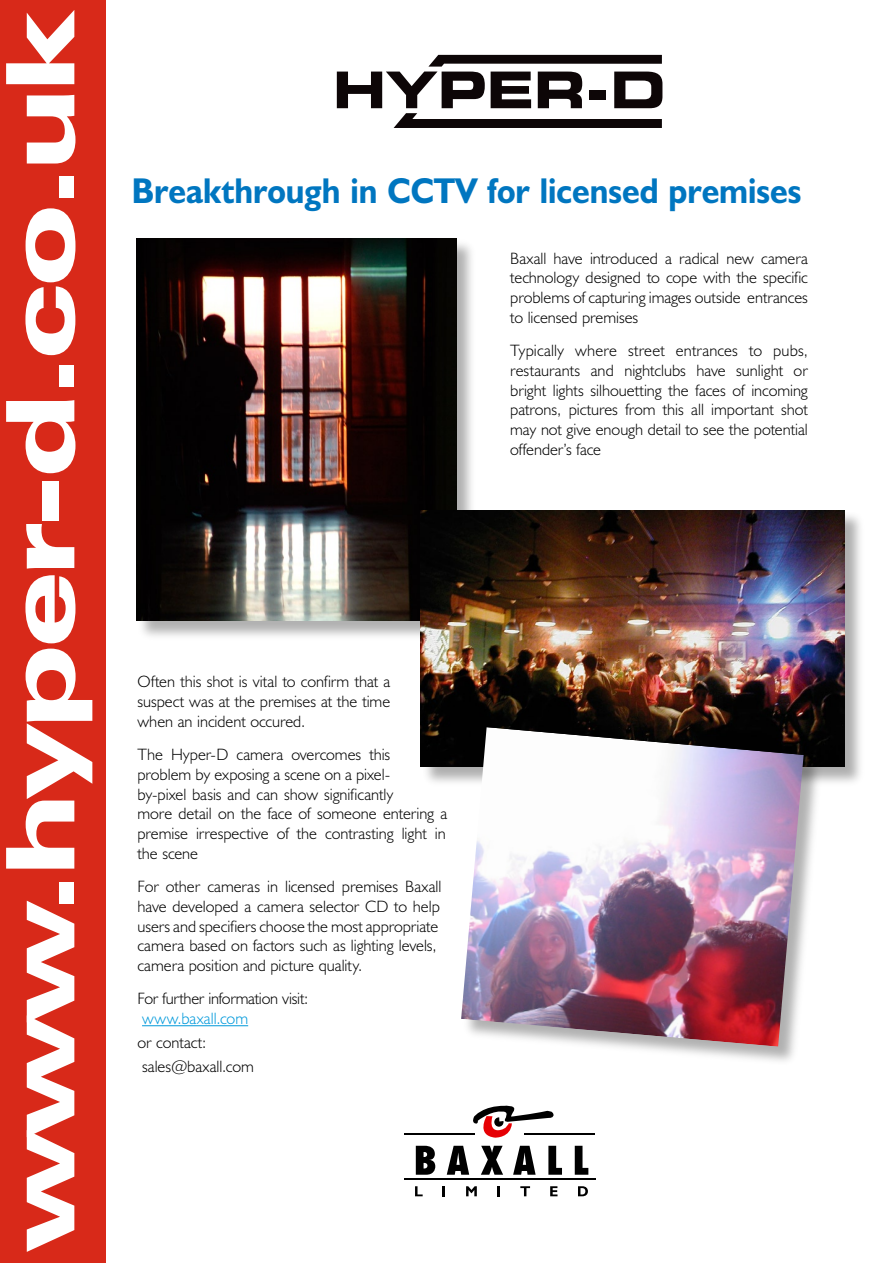
<style>
.page{position:relative;width:893px;height:1263px;background:#fff}
.page>*{position:absolute;margin:0;border:0;box-sizing:border-box;transform-origin:0 0}
.t1{font:900 expanded 94.8px "Zurich BT";letter-spacing:-.03em;color:#fff;scale:1.15 1}
.t2{font:700 36px "Humanist 521 BT";color:#0076c0;scale:.92 1}
.t3{font:300 16.5px/20px "Humanist 521 BT";color:#000;text-align:justify}
.t4{font:300 16.5px "Humanist 521 BT";color:#0099db}
</style>
<div class="page">
<svg style="left:473px;top:1105px;width:81px;height:33px"></svg>
<svg style="left:416px;top:1146px;width:19px;height:29px"></svg>
<svg style="left:447px;top:1146px;width:22px;height:29px"></svg>
<svg style="left:481px;top:1146px;width:22px;height:29px"></svg>
<svg style="left:513px;top:1146px;width:23px;height:29px"></svg>
<svg style="left:548px;top:1146px;width:14px;height:29px"></svg>
<svg style="left:575px;top:1146px;width:13px;height:29px"></svg>
<hr style="left:404px;top:1178px;width:191px;height:2px;background:#000">
<hr style="left:404px;top:1133px;width:71px;height:2px;background:#000">
<hr style="left:524px;top:1133px;width:71px;height:2px;background:#000">
<svg style="left:415px;top:1186px;width:8px;height:10px"></svg>
<svg style="left:443px;top:1186px;width:2px;height:10px"></svg>
<svg style="left:466px;top:1186px;width:11px;height:10px"></svg>
<svg style="left:498px;top:1186px;width:2px;height:10px"></svg>
<svg style="left:520px;top:1186px;width:10px;height:10px"></svg>
<svg style="left:550px;top:1186px;width:7px;height:10px"></svg>
<svg style="left:578px;top:1186px;width:10px;height:10px"></svg>
<svg style="left:337px;top:55px;width:325px;height:73px"></svg>
<div style="left:0;top:0;width:106px;height:1263px;background:#d82919"></div>
<div style="left:137px;top:239px;width:341px;height:404px;background:#000;opacity:.31"></div>
<img style="left:136px;top:238px;width:320px;height:383px">
<hr style="left:142px;top:1025px;width:106px;height:1px;background:#0099db">
<div style="left:423px;top:512px;width:442px;height:274px;background:#000;opacity:.32"></div>
<img style="left:421px;top:510px;width:424px;height:256px">
<div style="left:461px;top:727px;width:364px;height:341px;background:#000;opacity:.31"></div>
<img style="left:461px;top:727px;width:343px;height:320px">
<h1 class="t1" style="left:-15px;top:1250px;width:1080px;rotate:-90deg">www.hyper-d.co.uk</h1>
<h2 class="t2" style="left:132px;top:169px;width:729px">Breakthrough in CCTV for licensed premises</h2>
<p class="t3" style="left:510px;top:248px;width:299px">Baxall have introduced a radical new camera technology designed to cope with the specific problems of capturing images outside entrances to licensed premises</p>
<p class="t3" style="left:510px;top:340px;width:299px">Typically where street entrances to pubs, restaurants and nightclubs have sunlight or bright lights silhouetting the faces of incoming patrons, pictures from this all important shot may not give enough detail to see the potential offender’s face</p>
<p class="t3" style="left:137px;top:671px;width:254px">Often this shot is vital to confirm that a suspect was at the premises at the time when an incident occured.</p>
<p class="t3" style="left:137px;top:744px;width:311px;text-align:left">The Hyper-D camera overcomes this problem by exposing a scene on a pixel-<br>by-pixel basis and can show significantly<br>more detail on the face of someone entering a premise irrespective of the contrasting light in the scene</p>
<p class="t3" style="left:137px;top:876px;width:305px;text-align:left">For other cameras in licensed premises Baxall have developed a camera selector CD to help users and specifiers choose the most appropriate camera based on factors such as lighting levels, camera position and picture quality.</p>
<p class="t3" style="left:137px;top:988px;width:172px">For further information visit:</p>
<p class="t4" style="left:142px;top:1008px;width:108px">www.baxall.com</p>
<p class="t3" style="left:137px;top:1030px;width:118px;line-height:24.2px">or contact: sales@baxall.com</p>
</div>
